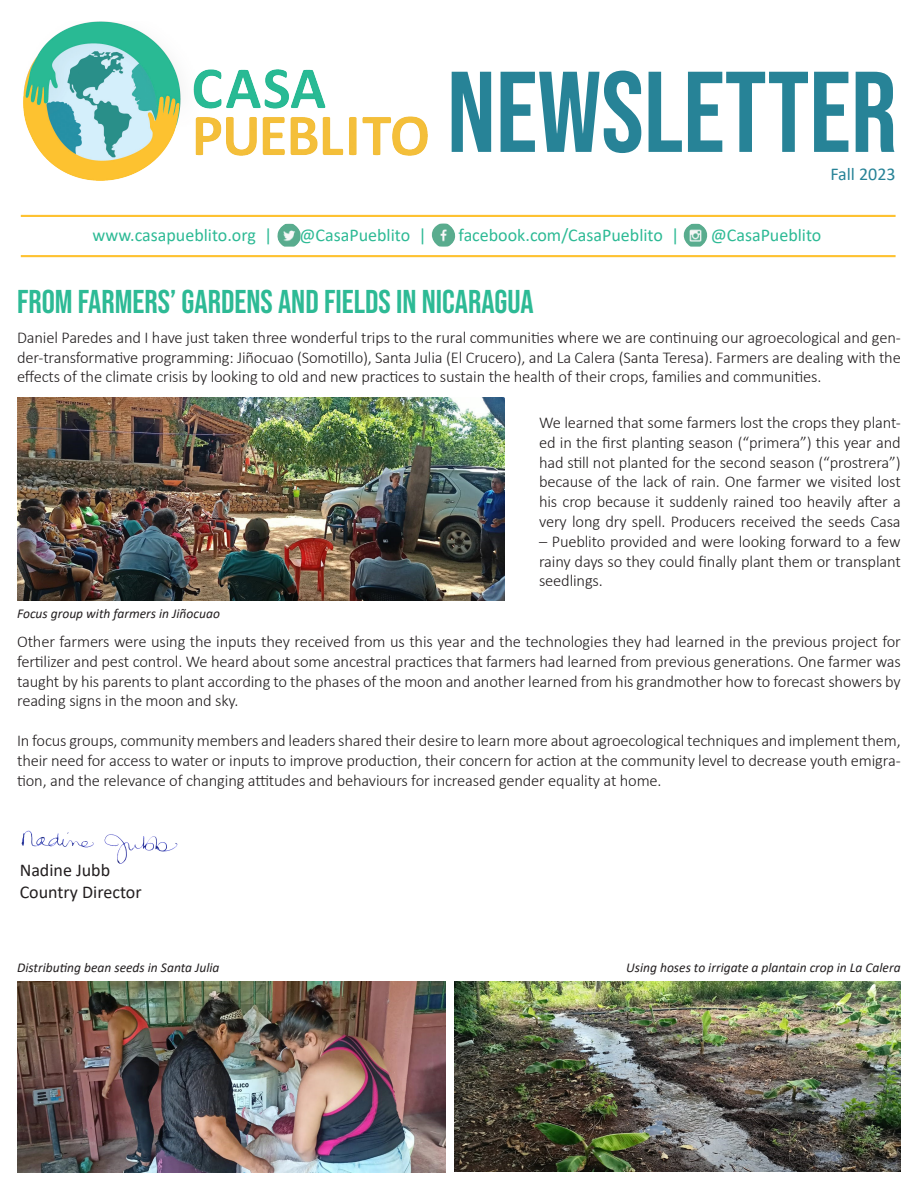
<style>
.page{position:relative;width:918px;height:1188px;background:#fff}
.page>*{position:absolute;margin:0;border:0;box-sizing:border-box;transform-origin:0 0}
.t1{font:114.6px "Bebas Neue";color:#278397}
.Sub-heads_-_Projects{font:33px "Bebas Neue";color:#2dba95}
.t2{font:18px "Calibri";color:#2dba95}
.Sub-heads_-_Projects-2{font:18px "Calibri";color:#231f20}
.Body_text_copy_grey{font:18px "Calibri";color:#278397}
.Body_text_copy_grey-2{font:300 16.5px/19.8px "Calibri";letter-spacing:-.01em;color:#231f20;text-align:justify}
.Body_text_copy_grey-3{font:italic 13.5px "Calibri";color:#231f20}
</style>
<div class="page">
<img style="left:431px;top:224px;width:25px;height:23px">
<img style="left:277px;top:224px;width:24px;height:23px">
<img style="left:683px;top:224px;width:25px;height:23px">
<hr style="left:21px;top:255px;width:875px;height:2px;background:#fec231">
<hr style="left:21px;top:215px;width:875px;height:2px;background:#fec231">
<img style="left:23px;top:22px;width:405px;height:158px">
<img style="left:455px;top:981px;width:446px;height:191px">
<img style="left:17px;top:981px;width:429px;height:191px">
<img style="left:21px;top:830px;width:157px;height:34px">
<img style="left:17px;top:398px;width:487px;height:202px">
<p class="t1" style="left:447px;top:47px;width:452px">NEWSLETTER</p>
<p class="Body_text_copy_grey" style="left:830px;top:162px;width:67px">Fall 2023</p>
<p class="t2" style="left:93px;top:223px;width:181px">www.casapueblito.org |</p>
<p class="t2" style="left:300px;top:223px;width:129px">@CasaPueblito |</p>
<p class="t2" style="left:459px;top:223px;width:222px">facebook.com/CasaPueblito |</p>
<p class="t2" style="left:711px;top:223px;width:112px">@CasaPueblito</p>
<p class="Sub-heads_-_Projects" style="left:17px;top:283px;width:518px">FROM FARMERS’ GARDENS AND FIELDS IN NICARAGUA</p>
<p class="Body_text_copy_grey-2" style="left:17px;top:327px;width:885px">Daniel Paredes and I have just taken three wonderful trips to the rural communities where we are continuing our agroecological and gen&shy;der-transformative programming: Jiñocuao (Somotillo), Santa Julia (El Crucero), and La Calera (Santa Teresa). Farmers are dealing with the effects of the climate crisis by looking to old and new practices to sustain the health of their crops, families and communities.</p>
<p class="Body_text_copy_grey-2" style="left:539px;top:413px;width:363px">We learned that some farmers lost the crops they plant&shy;ed in the first planting season (“primera”) this year and had still not planted for the second season (“prostrera”) because of the lack of rain. One farmer we visited lost his crop because it suddenly rained too heavily after a very long dry spell. Producers received the seeds Casa</p>
<p class="Body_text_copy_grey-2" style="left:539px;top:531px;width:363px">– Pueblito provided and were looking forward to a few rainy days so they could finally plant them or transplant seedlings.</p>
<p class="Body_text_copy_grey-3" style="left:17px;top:604px;width:204px">Focus group with farmers in Jiñocuao</p>
<p class="Body_text_copy_grey-2" style="left:17px;top:631px;width:885px">Other farmers were using the inputs they received from us this year and the technologies they had learned in the previous project for fertilizer and pest control. We heard about some ancestral practices that farmers had learned from previous generations. One farmer was taught by his parents to plant according to the phases of the moon and another learned from his grandmother how to forecast showers by reading signs in the moon and sky.</p>
<p class="Body_text_copy_grey-2" style="left:17px;top:730px;width:885px">In focus groups, community members and leaders shared their desire to learn more about agroecological techniques and implement them, their need for access to water or inputs to improve production, their concern for action at the community level to decrease youth emigra&shy;tion, and the relevance of changing attitudes and behaviours for increased gender equality at home.</p>
<p class="Sub-heads_-_Projects-2" style="left:20px;top:858px;width:92px">Nadine Jubb</p>
<p class="Sub-heads_-_Projects-2" style="left:20px;top:879px;width:123px">Country Director</p>
<p class="Body_text_copy_grey-3" style="left:17px;top:958px;width:204px">Distributing bean seeds in Santa Julia</p>
<p class="Body_text_copy_grey-3" style="left:626px;top:958px;width:276px">Using hoses to irrigate a plantain crop in La Calera</p>
</div>
